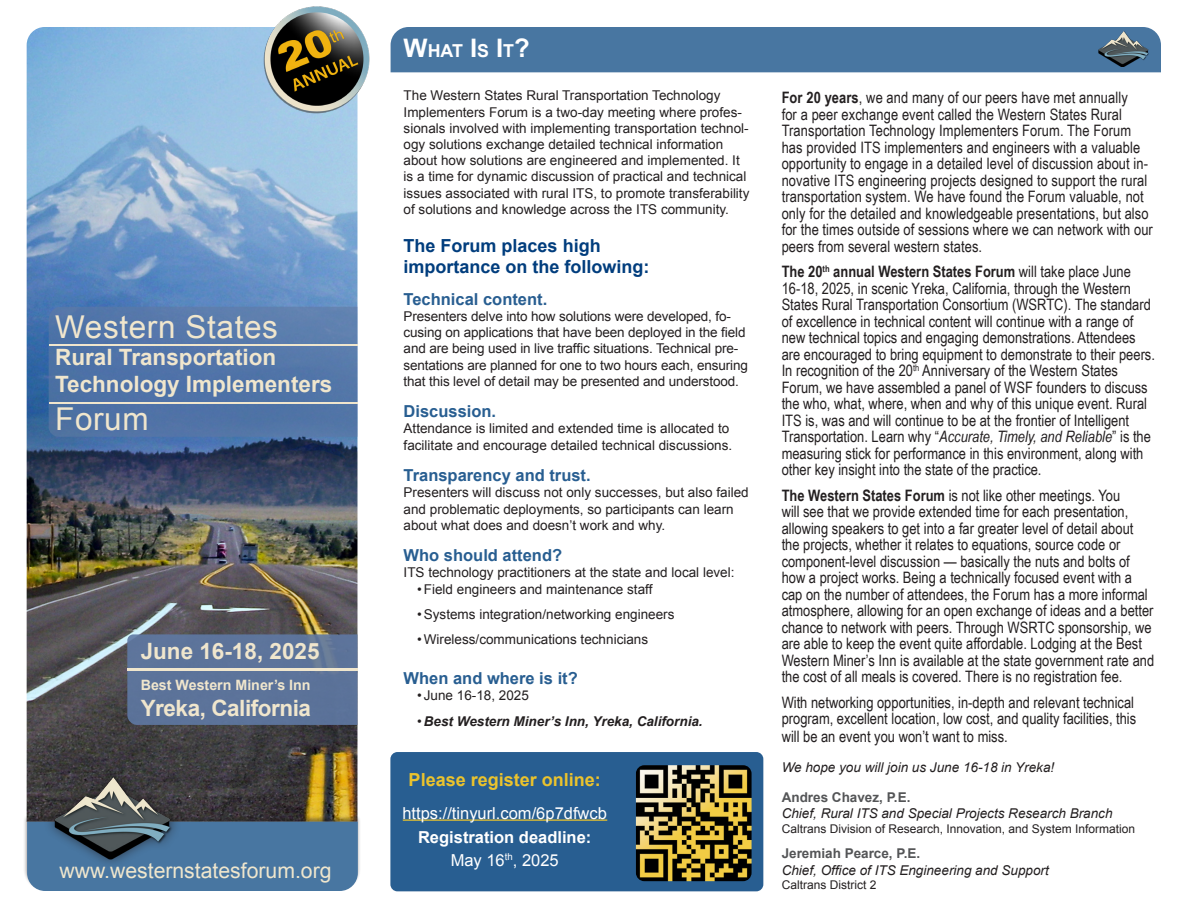
<style>
.page{position:relative;width:1188px;height:918px;background:#fff}
.page>*{position:absolute;margin:0;border:0;box-sizing:border-box;transform-origin:0 0}
.t1{font:31.5px "Arial";letter-spacing:.02em;color:#f0e6cd}
.Title_Sub{font:700 22.5px "Arial";color:#f0e6cd}
.Title_Sub-2{font:700 22.5px "Arial";letter-spacing:-.02em;color:#f0e6cd}
.t2{font:21.15px "Arial";color:#efe6cd}
.t3{font:700 18px/21.6px "Arial";color:#013d7d}
.CTA-INST_1{font:700 18px "Arial";color:#ebc32d}
.t4{font:700 17.85px "Arial";color:#fff}
.t5{font:700 16.5px "Arial";color:#285e91}
.t6{font:700 16.5px/22.5px "Arial";color:#fff;text-align:center}
.t7{font:16.5px "Arial";color:#fff}
.t8{font:15.75px/16.5px "Arial Narrow";color:#231f20}
.Title_Sub2{font:700 14.25px "Arial";color:#f0e6cd}
.Body{font:13.5px/16.2px "Arial";color:#231f20}
.Body-2{font:italic 13.5px "Arial";color:#231f20}
.t9{font:italic 700 13.5px "Arial";color:#231f20}
.t10{font:700 13.5px "Arial";color:#545557}
.Body-3{font:12px "Arial";color:#231f20}
.s1{font-size:25.5px}
.s2{font-weight:400;font-style:normal}
.s3{font-weight:400}
.s4{font-weight:700}
.s5{font-style:italic}
</style>
<div class="page">
<div style="left:390px;top:752px;width:373px;height:139px;background:#285e91;border-radius:7px"></div>
<img style="left:27px;top:27px;width:331px;height:788px">
<div style="left:127px;top:634px;width:231px;height:91px;background:#5c739a"></div>
<svg style="left:49px;top:307px;width:308px;height:130px;background:#5376a8"></svg>
<div style="left:24px;top:815px;width:337px;height:76px;background:#231f20;opacity:.5"></div>
<div style="left:27px;top:822px;width:331px;height:69px;background:#4876a1"></div>
<div style="left:44px;top:766px;width:137px;height:103px;background:#231f20;opacity:.85"></div>
<img style="left:48px;top:776px;width:126px;height:83px">
<div style="left:391px;top:27px;width:770px;height:45px;background:#4876a1"></div>
<img style="left:1095px;top:31px;width:54px;height:36px">
<hr style="left:127px;top:668px;width:231px;height:3px;background:#f0e6cd">
<hr style="left:49px;top:402px;width:309px;height:2px;background:#f0e6cd">
<hr style="left:49px;top:344px;width:309px;height:1px;background:#f0e6cd">
<hr style="left:403px;top:819px;width:204px;height:2px;background:#ebc32d">
<img style="left:263px;top:6px;width:107px;height:107px">
<img style="left:636px;top:765px;width:116px;height:116px">
<h1 class="t1" style="left:55px;top:307px;width:224px">Western States</h1>
<h1 class="Title_Sub" style="left:55px;top:342px;width:223px">Rural Transportation</h1>
<h1 class="Title_Sub" style="left:55px;top:369px;width:279px">Technology Implementers</h1>
<h1 class="t1" style="left:55px;top:398px;width:95px">Forum</h1>
<h1 class="Title_Sub" style="left:141px;top:636px;width:180px">June 16-18, 2025</h1>
<p class="Title_Sub2" style="left:141px;top:676px;width:171px">Best Western Miner’s Inn</p>
<h1 class="Title_Sub-2" style="left:141px;top:693px;width:172px">Yreka, California</h1>
<p class="t2" style="left:59px;top:857px;width:274px">www.westernstatesforum.org</p>
<h1 class="t4" style="left:404px;top:39px;width:128px"><span class="s1">W</span>hat <span class="s1">I</span>s <span class="s1">I</span>t<span class="s1">?</span></h1>
<p class="Body" style="left:404px;top:88px;width:347px">The Western States Rural Transportation Technology Implementers Forum is a two-day meeting where profes&shy;sionals involved with implementing transportation technol&shy;ogy solutions exchange detailed technical information about how solutions are engineered and implemented. It is a time for dynamic discussion of practical and technical issues associated with rural ITS, to promote transferability of solutions and knowledge across the ITS community.</p>
<h2 class="t3" style="left:404px;top:235px;width:248px">The Forum places high importance on the following:</h2>
<h3 class="t5" style="left:404px;top:288px;width:145px">Technical content.</h3>
<p class="Body" style="left:404px;top:308px;width:346px">Presenters delve into how solutions were developed, fo&shy;cusing on applications that have been deployed in the field and are being used in live traffic situations. Technical pre&shy;sentations are planned for one to two hours each, ensuring that this level of detail may be presented and understood.</p>
<h3 class="t5" style="left:404px;top:401px;width:94px">Discussion.</h3>
<p class="Body" style="left:404px;top:421px;width:330px">Attendance is limited and extended time is allocated to facilitate and encourage detailed technical discussions.</p>
<h3 class="t5" style="left:404px;top:464px;width:189px">Transparency and trust.</h3>
<p class="Body" style="left:404px;top:485px;width:347px">Presenters will discuss not only successes, but also failed and problematic deployments, so participants can learn about what does and doesn’t work and why.</p>
<h3 class="t5" style="left:404px;top:545px;width:160px">Who should attend?</h3>
<p class="Body" style="left:404px;top:565px;width:332px">ITS technology practitioners at the state and local level:</p>
<p class="Body" style="left:417px;top:581px;width:237px">•Field engineers and maintenance staff</p>
<p class="Body" style="left:417px;top:606px;width:259px">•Systems integration/networking engineers</p>
<p class="Body" style="left:417px;top:631px;width:233px">•Wireless/communications technicians</p>
<h3 class="t5" style="left:404px;top:668px;width:176px">When and where is it?</h3>
<p class="Body" style="left:417px;top:688px;width:113px">• June 16-18, 2025</p>
<p class="t9" style="left:417px;top:712px;width:287px"><span class="s2">•</span> Best Western Miner’s Inn, Yreka, California.</p>
<p class="CTA-INST_1" style="left:409px;top:768px;width:194px">Please register online:</p>
<h1 class="t7" style="left:402px;top:803px;width:206px">https://tinyurl.com/6p7dfwcb</h1>
<h2 class="t6" style="left:418px;top:827px;width:175px">Registration deadline:<br><span class="s3">May 16</span><sup>th</sup><span class="s3">, 2025</span></h2>
<p class="t8" style="left:782px;top:89px;width:373px"><span class="s4">For 20 years</span>, we and many of our peers have met annually<br>for a peer exchange event called the Western States Rural Transportation Technology Implementers Forum. The Forum has provided ITS implementers and engineers with a valuable opportunity to engage in a detailed level of discussion about in&shy;novative ITS engineering projects designed to support the rural transportation system. We have found the Forum valuable, not only for the detailed and knowledgeable presentations, but also for the times outside of sessions where we can network with our peers from several western states.</p>
<p class="t8" style="left:782px;top:263px;width:375px"><span class="s4">The 20</span><sup>th</sup> <span class="s4">annual Western States Forum</span> will take place June 16-18, 2025, in scenic Yreka, California, through the Western States Rural Transportation Consortium (WSRTC). The standard of excellence in technical content will continue with a range of new technical topics and engaging demonstrations. Attendees are encouraged to bring equipment to demonstrate to their peers.<br>In recognition of the 20<sup>th</sup> Anniversary of the Western States Forum, we have assembled a panel of WSF founders to discuss the who, what, where, when and why of this unique event. Rural ITS is, was and will continue to be at the frontier of Intelligent Transportation. Learn why “<span class="s5">Accurate, Timely, and Reliable</span>” is the measuring stick for performance in this environment, along with other key insight into the state of the practice.</p>
<p class="t8" style="left:782px;top:486px;width:374px"><span class="s4">The Western States Forum</span> is not like other meetings. You<br>will see that we provide extended time for each presentation, allowing speakers to get into a far greater level of detail about the projects, whether it relates to equations, source code or component-level discussion — basically the nuts and bolts of how a project works. Being a technically focused event with a cap on the number of attendees, the Forum has a more informal atmosphere, allowing for an open exchange of ideas and a better chance to network with peers. Through WSRTC sponsorship, we are able to keep the event quite affordable. Lodging at the Best Western Miner’s Inn is available at the state government rate and the cost of all meals is covered. There is no registration fee.</p>
<p class="t8" style="left:782px;top:693px;width:356px">With networking opportunities, in-depth and relevant technical program, excellent location, low cost, and quality facilities, this</p>
<p class="t8" style="left:782px;top:728px;width:228px">will be an event you won’t want to miss.</p>
<p class="Body-2" style="left:782px;top:759px;width:274px">We hope you will join us June 16-18 in Yreka!</p>
<p class="t10" style="left:782px;top:789px;width:130px">Andres Chavez, P.E.</p>
<p class="Body-2" style="left:782px;top:805px;width:332px">Chief, Rural ITS and Special Projects Research Branch</p>
<p class="Body-3" style="left:782px;top:821px;width:355px">Caltrans Division of Research, Innovation, and System Information</p>
<p class="t10" style="left:782px;top:845px;width:140px">Jeremiah Pearce, P.E.</p>
<p class="Body-2" style="left:782px;top:861px;width:269px">Chief, Office of ITS Engineering and Support</p>
<p class="Body-3" style="left:782px;top:877px;width:96px">Caltrans District 2</p>
</div>
